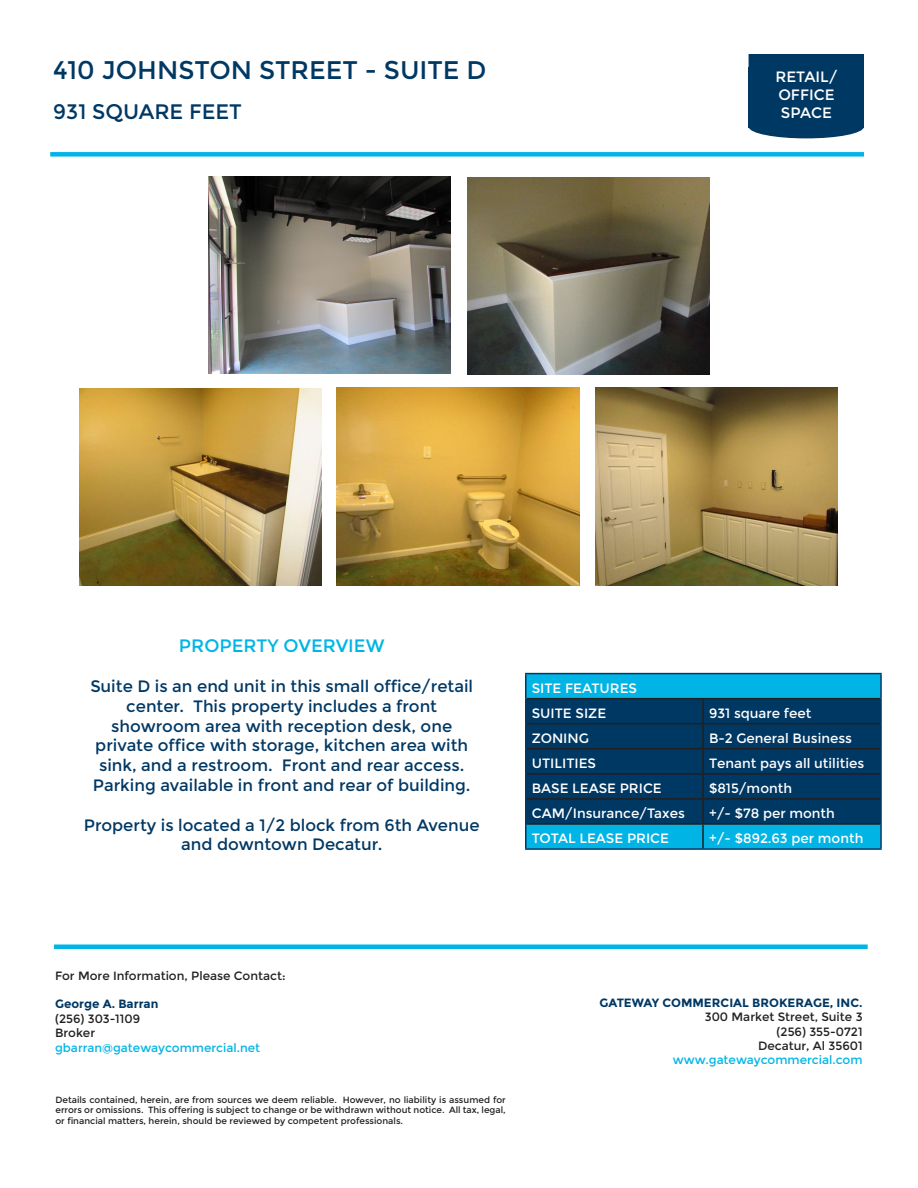
<style>
.page{position:relative;width:918px;height:1188px;background:#fff}
.page>*{position:absolute;margin:0;border:0;box-sizing:border-box;transform-origin:0 0}
.t1{font:25.5px "Montserrat";color:#003864}
.t2{font:21px "Montserrat";color:#003864}
.t3{font:18px "Montserrat";color:#00b5e6}
.t4{font:16.5px/19.8px "Montserrat";color:#003864;text-align:center}
.t5{font:15px "Montserrat";color:#fff}
.t6{font:13.5px "Montserrat";color:#fff}
.t7{font:12px/14.4px "Montserrat";color:#231f20}
.t8{font:12px "Montserrat";color:#00b5e6}
.t9{font:700 12px "Montserrat";color:#003864}
.t10{font:9px/10.8px "Montserrat";color:#231f20;text-align:justify}
</style>
<div class="page">
<div style="left:749px;top:54px;width:115px;height:73px;background:#003864"></div>
<div style="left:749px;top:115px;width:114px;height:23px;background:#003864;border-radius:50%"></div>
<div style="left:749px;top:114px;width:115px;height:24px;border:2px solid #003864;border-radius:50%"></div>
<div style="left:749px;top:67px;width:115px;height:61px;background:#003864"></div>
<div style="left:526px;top:674px;width:354px;height:174px;background:#00b5e6"></div>
<div style="left:526px;top:699px;width:354px;height:124px;background:#003864"></div>
<hr style="left:525px;top:673px;width:178px;height:1px;background:#003864">
<hr style="left:703px;top:673px;width:179px;height:1px;background:#003864">
<hr style="left:880px;top:674px;width:2px;height:25px;background:#003864">
<hr style="left:880px;top:699px;width:2px;height:25px;background:#003864">
<hr style="left:880px;top:724px;width:2px;height:25px;background:#003864">
<hr style="left:880px;top:749px;width:2px;height:25px;background:#003864">
<hr style="left:880px;top:774px;width:2px;height:25px;background:#003864">
<hr style="left:880px;top:799px;width:2px;height:25px;background:#003864">
<svg style="left:525px;top:674px;width:1px;height:174px"></svg>
<hr style="left:880px;top:824px;width:2px;height:24px;background:#003864">
<hr style="left:525px;top:848px;width:178px;height:2px;background:#003864">
<hr style="left:703px;top:848px;width:179px;height:2px;background:#003864">
<hr style="left:526px;top:698px;width:177px;height:1px;background:#231f20">
<hr style="left:703px;top:698px;width:177px;height:1px;background:#231f20">
<hr style="left:702px;top:699px;width:2px;height:24px;background:#231f20">
<hr style="left:526px;top:723px;width:177px;height:1px;background:#231f20">
<hr style="left:703px;top:723px;width:177px;height:1px;background:#231f20">
<hr style="left:702px;top:724px;width:2px;height:24px;background:#231f20">
<hr style="left:526px;top:748px;width:177px;height:2px;background:#231f20">
<hr style="left:703px;top:748px;width:177px;height:2px;background:#231f20">
<hr style="left:702px;top:750px;width:2px;height:23px;background:#231f20">
<hr style="left:526px;top:773px;width:177px;height:2px;background:#231f20">
<hr style="left:703px;top:773px;width:177px;height:2px;background:#231f20">
<hr style="left:702px;top:775px;width:2px;height:23px;background:#231f20">
<hr style="left:526px;top:798px;width:177px;height:2px;background:#231f20">
<hr style="left:703px;top:798px;width:177px;height:2px;background:#231f20">
<hr style="left:702px;top:800px;width:2px;height:23px;background:#231f20">
<hr style="left:526px;top:823px;width:177px;height:2px;background:#231f20">
<hr style="left:703px;top:823px;width:177px;height:2px;background:#231f20">
<hr style="left:702px;top:825px;width:2px;height:23px;background:#231f20">
<div style="left:50px;top:152px;width:814px;height:5px;background:#00b5e6"></div>
<div style="left:54px;top:944px;width:814px;height:5px;background:#00b5e6"></div>
<img style="left:209px;top:177px;width:242px;height:197px">
<img style="left:467px;top:177px;width:242px;height:197px">
<img style="left:595px;top:387px;width:243px;height:198px">
<img style="left:337px;top:387px;width:242px;height:198px">
<img style="left:79px;top:388px;width:243px;height:197px">
<p class="t1" style="left:53px;top:56px;width:435px">410 JOHNSTON STREET - SUITE D</p>
<p class="t2" style="left:53px;top:99px;width:190px">931 SQUARE FEET</p>
<p class="t5" style="left:775px;top:68px;width:64px">RETAIL/</p>
<p class="t5" style="left:778px;top:86px;width:58px">OFFICE</p>
<p class="t5" style="left:781px;top:104px;width:53px">SPACE</p>
<p class="t3" style="left:179px;top:636px;width:207px">PROPERTY OVERVIEW</p>
<p class="t4" style="left:90px;top:676px;width:384px">Suite D is an end unit in this small office/retail center. This property includes a front</p>
<p class="t4" style="left:111px;top:716px;width:343px">showroom area with reception desk, one</p>
<p class="t4" style="left:93px;top:736px;width:379px">private office with storage, kitchen area with sink, and a restroom. Front and rear access.<br>Parking available in front and rear of building.</p>
<p class="t4" style="left:84px;top:815px;width:397px">Property is located a 1/2 block from 6th Avenue and downtown Decatur.</p>
<p class="t6" style="left:532px;top:680px;width:107px">SITE FEATURES</p>
<p class="t6" style="left:532px;top:705px;width:76px">SUITE SIZE</p>
<p class="t6" style="left:709px;top:705px;width:104px">931 square feet</p>
<p class="t6" style="left:532px;top:730px;width:59px">ZONING</p>
<p class="t6" style="left:709px;top:730px;width:145px">B-2 General Business</p>
<p class="t6" style="left:532px;top:755px;width:66px">UTILITIES</p>
<p class="t6" style="left:709px;top:755px;width:157px">Tenant pays all utilities</p>
<p class="t6" style="left:532px;top:780px;width:132px">BASE LEASE PRICE</p>
<p class="t6" style="left:709px;top:780px;width:85px">$815/month</p>
<p class="t6" style="left:532px;top:805px;width:155px">CAM/Insurance/Taxes</p>
<p class="t6" style="left:709px;top:805px;width:127px">+/- $78 per month</p>
<p class="t6" style="left:532px;top:830px;width:139px">TOTAL LEASE PRICE</p>
<p class="t6" style="left:709px;top:830px;width:156px">+/- $892.63 per month</p>
<p class="t7" style="left:55px;top:968px;width:232px">For More Information, Please Contact:</p>
<p class="t9" style="left:55px;top:997px;width:105px">George A. Barran</p>
<p class="t7" style="left:55px;top:1012px;width:87px">(256) 303-1109<br>Broker</p>
<p class="t8" style="left:55px;top:1040px;width:207px">gbarran@gatewaycommercial.net</p>
<p class="t10" style="left:55px;top:1094px;width:452px">Details contained, herein, are from sources we deem reliable. However, no liability is assumed for errors or omissions. This offering is subject to change or be withdrawn without notice. All tax, legal, or financial matters, herein, should be reviewed by competent professionals.</p>
<p class="t9" style="left:599px;top:995px;width:265px">GATEWAY COMMERCIAL BROKERAGE, INC.</p>
<p class="t7" style="left:705px;top:1010px;width:159px;text-align:right">300 Market Street, Suite 3 (256) 355-0721<br>Decatur, Al 35601</p>
<p class="t8" style="left:673px;top:1053px;width:191px">www.gatewaycommercial.com</p>
</div>
